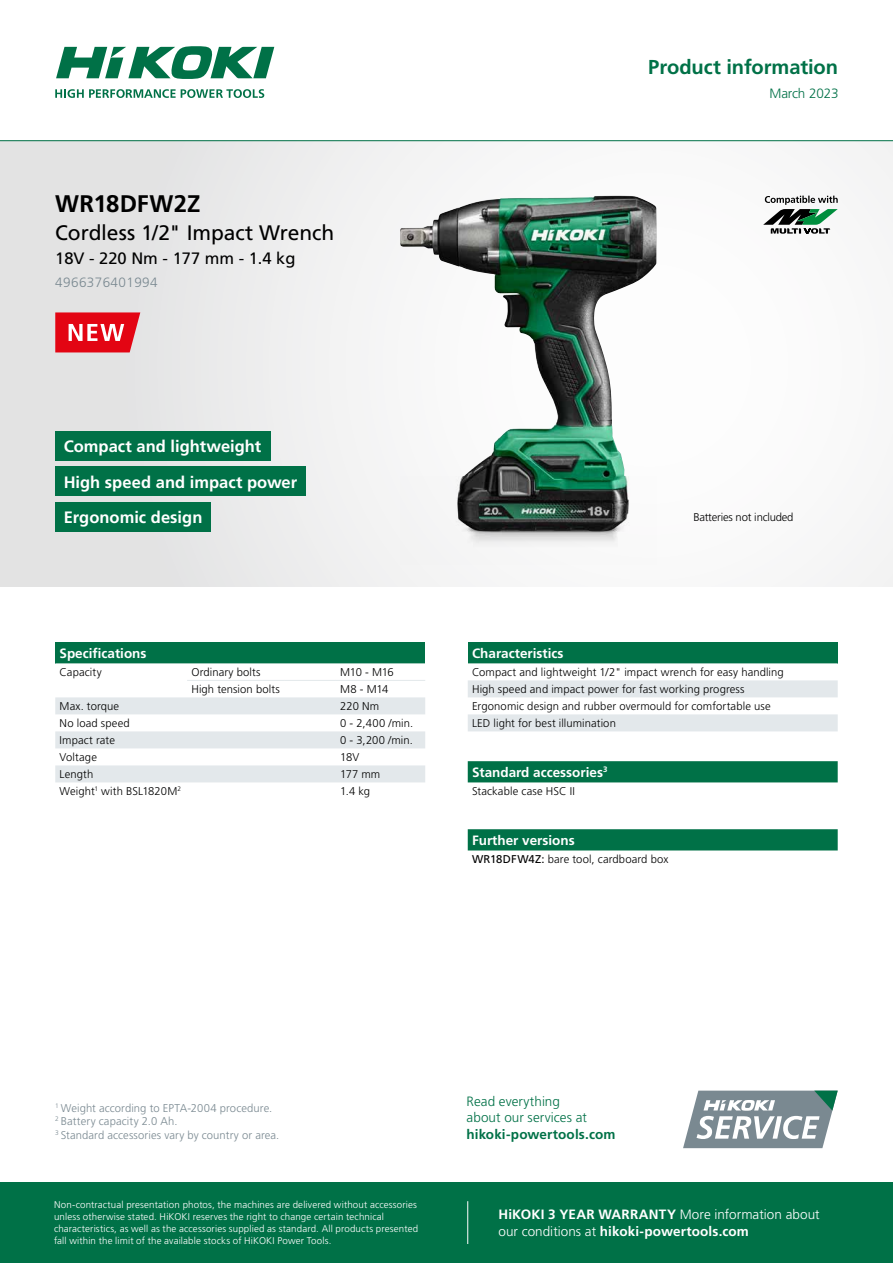
<style>
.page{position:relative;width:893px;height:1263px;background:#fff}
.page>*{position:absolute;margin:0;border:0;box-sizing:border-box;transform-origin:0 0}
.t1{font:700 24px "Frutiger LT Std";letter-spacing:.005em;color:#000}
.t2{font:21px "Frutiger LT Std";letter-spacing:-.005em;color:#000}
.t3{font:700 20.1px "Frutiger LT Std";letter-spacing:-.005em;color:#007147}
.t4{font:700 16.5px/35.5px "Frutiger LT Std";color:#fff}
.t5{font:16.5px "Frutiger LT Std";color:#000}
.t6{font:700 13.5px/16.5px "Frutiger LT Std";color:#fff}
.t7{font:300 13.5px/16.5px "Frutiger LT Std";letter-spacing:.005em;color:#007147}
.t8{font:700 13.5px "Frutiger LT Std";letter-spacing:.01em;color:#007147}
.t9{font:300 13.5px "Frutiger LT Std";letter-spacing:.03em;color:#7a8991}
.t10{font:300 13.5px "Frutiger LT Std";letter-spacing:-.015em;color:#007147}
.t11{font:300 11.25px/17px "Frutiger LT Std";letter-spacing:.01em;color:#000}
.t12{font:300 11.25px/13.5px "Frutiger LT Std";letter-spacing:.01em;color:#7a8991}
.t13{font:300 11.25px "Frutiger LT Std";letter-spacing:-.02em;color:#000}
.t14{font:300 9.75px/12px "Frutiger LT Std";letter-spacing:.015em;color:#fff}
.s1{font-weight:400}
.s2{font-weight:300}
</style>
<div class="page">
<div style="left:0;top:140px;width:893px;height:447px;background:linear-gradient(to right,#e2e3e3,#fcfcfc)"></div>
<div style="left:0;top:1182px;width:893px;height:81px;background:#007147"></div>
<hr style="left:0;top:140px;width:893px;height:1px;background:#007147">
<svg style="left:55px;top:89px;width:209px;height:9px"></svg>
<svg style="left:56px;top:46px;width:218px;height:33px"></svg>
<hr style="left:467px;top:1201px;width:1px;height:43px;background:#fff">
<svg style="left:683px;top:1090px;width:155px;height:58px"></svg>
<img style="left:400px;top:476px;width:256px;height:89px">
<img style="left:400px;top:196px;width:216px;height:316px">
<div style="left:468px;top:761px;width:370px;height:21px;background:#007147"></div>
<div style="left:468px;top:642px;width:370px;height:21px;background:#007147"></div>
<svg style="left:468px;top:663px;width:370px;height:68px"></svg>
<div style="left:55px;top:642px;width:370px;height:21px;background:#007147"></div>
<svg style="left:55px;top:663px;width:370px;height:120px"></svg>
<svg style="left:55px;top:697px;width:370px;height:85px"></svg>
<hr style="left:187px;top:680px;width:98px;height:1px;background:#e3e8eb">
<hr style="left:285px;top:680px;width:51px;height:1px;background:#e3e8eb">
<hr style="left:336px;top:680px;width:89px;height:1px;background:#e3e8eb">
<svg style="left:55px;top:312px;width:85px;height:40px"></svg>
<div style="left:55px;top:467px;width:251px;height:29px;background:#007147"></div>
<div style="left:55px;top:502px;width:156px;height:29px;background:#007147"></div>
<div style="left:55px;top:431px;width:215px;height:29px;background:#007147"></div>
<div style="left:468px;top:829px;width:370px;height:21px;background:#007147"></div>
<svg style="left:763px;top:196px;width:75px;height:38px"></svg>
<h3 class="t3" style="left:648px;top:56px;width:191px">Product information</h3>
<h1 class="t1" style="left:55px;top:190px;width:147px">WR18DFW2Z</h1>
<h2 class="t2" style="left:55px;top:220px;width:280px">Cordless 1/2" Impact Wrench</h2>
<h3 class="t5" style="left:55px;top:249px;width:242px">18V - 220 Nm - 177 mm - 1.4 kg</h3>
<p class="t9" style="left:55px;top:274px;width:104px">4966376401994</p>
<p class="t10" style="left:769px;top:85px;width:71px">March 2023</p>
<h3 class="t4" style="left:64px;top:429px;width:199px">Compact and lightweight</h3>
<h3 class="t4" style="left:64px;top:464px;width:235px">High speed and impact power<br>Ergonomic design</h3>
<p class="t6" style="left:60px;top:645px;width:89px">Specifications</p>
<p class="t11" style="left:60px;top:664px;width:44px">Capacity</p>
<p class="t11" style="left:191px;top:664px;width:71px">Ordinary bolts</p>
<p class="t11" style="left:340px;top:664px;width:55px">M10 - M16</p>
<p class="t11" style="left:191px;top:681px;width:90px">High tension bolts</p>
<p class="t11" style="left:340px;top:681px;width:50px">M8 - M14</p>
<p class="t11" style="left:60px;top:698px;width:61px">Max. torque</p>
<p class="t11" style="left:340px;top:698px;width:40px">220 Nm</p>
<p class="t11" style="left:60px;top:715px;width:72px">No load speed</p>
<p class="t11" style="left:340px;top:715px;width:74px">0 - 2,400 /min.</p>
<p class="t11" style="left:60px;top:732px;width:57px">Impact rate</p>
<p class="t11" style="left:340px;top:732px;width:74px">0 - 3,200 /min.</p>
<p class="t11" style="left:60px;top:749px;width:39px">Voltage</p>
<p class="t11" style="left:340px;top:749px;width:21px">18V</p>
<p class="t11" style="left:60px;top:766px;width:35px">Length</p>
<p class="t11" style="left:340px;top:766px;width:42px">177 mm</p>
<p class="t11" style="left:60px;top:783px;width:123px">Weight<sup>1</sup> with BSL1820M<sup>2</sup></p>
<p class="t11" style="left:340px;top:783px;width:32px">1.4 kg</p>
<p class="t13" style="left:693px;top:510px;width:102px">Batteries not included</p>
<p class="t6" style="left:472px;top:645px;width:93px">Characteristics</p>
<p class="t11" style="left:472px;top:664px;width:313px">Compact and lightweight 1/2" impact wrench for easy handling High speed and impact power for fast working progress Ergonomic design and rubber overmould for comfortable use LED light for best illumination</p>
<p class="t6" style="left:472px;top:764px;width:137px">Standard accessories<sup>3</sup></p>
<p class="t11" style="left:472px;top:783px;width:105px">Stackable case HSC II</p>
<p class="t6" style="left:472px;top:832px;width:104px">Further versions</p>
<p class="t11" style="left:472px;top:851px;width:198px"><span class="s1">WR18DFW4Z:</span> bare tool, cardboard box</p>
<p class="t12" style="left:55px;top:1101px;width:226px"><sup>1</sup> Weight according to EPTA-2004 procedure.<br><sup>2</sup> Battery capacity 2.0 Ah.<br><sup>3</sup> Standard accessories vary by country or area.</p>
<p class="t7" style="left:467px;top:1093px;width:122px">Read everything about our services at</p>
<p class="t8" style="left:467px;top:1126px;width:150px">hikoki-powertools.com</p>
<p class="t14" style="left:54px;top:1199px;width:366px">Non-contractual presentation photos, the machines are delivered without accessories unless otherwise stated. HiKOKI reserves the right to change certain technical characteristics, as well as the accessories supplied as standard. All products presented fall within the limit of the available stocks of HiKOKI Power Tools.</p>
<p class="t6" style="left:498px;top:1206px;width:323px">HiKOKI 3 YEAR WARRANTY <span class="s2">More information about our conditions at</span> hikoki-powertools.com</p>
</div>
